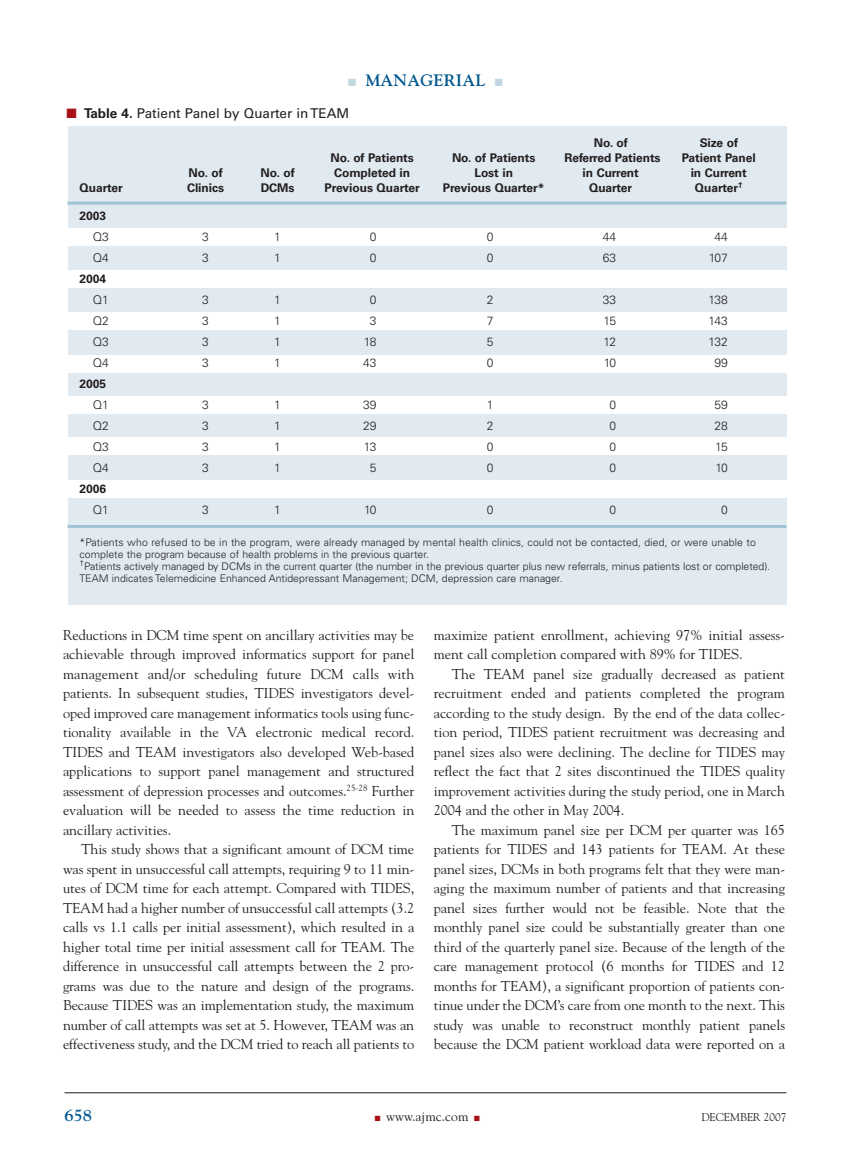
<style>
.page{position:relative;width:851px;height:1161px;background:#fff}
.page>*{position:absolute;margin:0;border:0;box-sizing:border-box;transform-origin:0 0}
.t1{font:700 16.5px "Goudy";letter-spacing:.01em;color:#00588f}
.t2{font:14.25px/19.5px "Goudy";letter-spacing:-.005em;color:#231f20;text-align:justify}
.t3{font:13.5px "Univers";color:#231f20}
.t4{font:13.5px "Goudy";color:#231f20}
.t5{font:700 12px "Univers";letter-spacing:-.005em;color:#231f20}
.t6{font:300 12px "Univers";letter-spacing:-.005em;color:#231f20}
.t7{font:11.25px "Goudy";color:#231f20}
.t8{font:300 10.5px/12px "Univers";color:#231f20}
.s1{color:#c2d6e1}
.s2{color:#a61216}
.s3{font-weight:700}
</style>
<div class="page">
<hr style="left:64px;top:1093px;width:722px;height:1px;background:#231f20">
<div style="left:67px;top:126px;width:719px;height:478px;background:#e0eaf0"></div>
<hr style="left:67px;top:202px;width:719px;height:3px;background:#a1c3d3">
<hr style="left:67px;top:525px;width:719px;height:3px;background:#a1c3d3">
<div style="left:59px;top:228px;width:739px;height:18px;background:#fff"></div>
<div style="left:58px;top:270px;width:753px;height:18px;background:#fff"></div>
<div style="left:58px;top:312px;width:748px;height:18px;background:#fff"></div>
<div style="left:58px;top:355px;width:752px;height:18px;background:#fff"></div>
<div style="left:61px;top:396px;width:749px;height:18px;background:#fff"></div>
<div style="left:58px;top:437px;width:752px;height:18px;background:#fff"></div>
<div style="left:56px;top:480px;width:752px;height:18px;background:#fff"></div>
<p class="t1" style="left:348px;top:70px;width:156px"><span class="s1">■</span> MANAGERIAL <span class="s1">■</span></p>
<p class="t3" style="left:66px;top:108px;width:284px"><span class="s2">■</span> <span class="s3">Table 4.</span> Patient Panel by Quarter in TEAM</p>
<p class="t5" style="left:593px;top:138px;width:36px">No. of</p>
<p class="t5" style="left:699px;top:138px;width:40px">Size of</p>
<p class="t5" style="left:330px;top:153px;width:85px">No. of Patients</p>
<p class="t5" style="left:452px;top:153px;width:85px">No. of Patients</p>
<p class="t5" style="left:564px;top:153px;width:98px">Referred Patients</p>
<p class="t5" style="left:681px;top:153px;width:75px">Patient Panel</p>
<p class="t5" style="left:188px;top:168px;width:36px">No. of</p>
<p class="t5" style="left:260px;top:168px;width:36px">No. of</p>
<p class="t5" style="left:334px;top:168px;width:77px">Completed in</p>
<p class="t5" style="left:474px;top:168px;width:40px">Lost in</p>
<p class="t5" style="left:582px;top:168px;width:58px">in Current</p>
<p class="t5" style="left:690px;top:168px;width:58px">in Current</p>
<p class="t5" style="left:79px;top:183px;width:45px">Quarter</p>
<p class="t5" style="left:187px;top:183px;width:38px">Clinics</p>
<p class="t5" style="left:261px;top:183px;width:35px">DCMs</p>
<p class="t5" style="left:324px;top:183px;width:97px">Previous Quarter</p>
<p class="t5" style="left:442px;top:183px;width:103px">Previous Quarter*</p>
<p class="t5" style="left:589px;top:183px;width:45px">Quarter</p>
<p class="t5" style="left:694px;top:183px;width:49px">Quarter<sup>†</sup></p>
<p class="t5" style="left:79px;top:211px;width:28px">2003</p>
<p class="t6" style="left:93px;top:232px;width:17px">Q3</p>
<p class="t6" style="left:202px;top:232px;width:8px">3</p>
<p class="t6" style="left:274px;top:232px;width:8px">1</p>
<p class="t6" style="left:370px;top:232px;width:8px">0</p>
<p class="t6" style="left:487px;top:232px;width:8px">0</p>
<p class="t6" style="left:603px;top:232px;width:15px">44</p>
<p class="t6" style="left:714px;top:232px;width:15px">44</p>
<p class="t6" style="left:93px;top:253px;width:17px">Q4</p>
<p class="t6" style="left:202px;top:253px;width:8px">3</p>
<p class="t6" style="left:274px;top:253px;width:8px">1</p>
<p class="t6" style="left:370px;top:253px;width:8px">0</p>
<p class="t6" style="left:487px;top:253px;width:8px">0</p>
<p class="t6" style="left:603px;top:253px;width:15px">63</p>
<p class="t6" style="left:708px;top:253px;width:20px">107</p>
<p class="t5" style="left:79px;top:274px;width:28px">2004</p>
<p class="t6" style="left:93px;top:295px;width:17px">Q1</p>
<p class="t6" style="left:202px;top:295px;width:8px">3</p>
<p class="t6" style="left:274px;top:295px;width:8px">1</p>
<p class="t6" style="left:370px;top:295px;width:8px">0</p>
<p class="t6" style="left:487px;top:295px;width:8px">2</p>
<p class="t6" style="left:603px;top:295px;width:15px">33</p>
<p class="t6" style="left:708px;top:295px;width:21px">138</p>
<p class="t6" style="left:93px;top:316px;width:17px">Q2</p>
<p class="t6" style="left:202px;top:316px;width:8px">3</p>
<p class="t6" style="left:274px;top:316px;width:8px">1</p>
<p class="t6" style="left:370px;top:316px;width:8px">3</p>
<p class="t6" style="left:487px;top:316px;width:8px">7</p>
<p class="t6" style="left:603px;top:316px;width:14px">15</p>
<p class="t6" style="left:708px;top:316px;width:21px">143</p>
<p class="t6" style="left:93px;top:337px;width:17px">Q3</p>
<p class="t6" style="left:202px;top:337px;width:8px">3</p>
<p class="t6" style="left:274px;top:337px;width:8px">1</p>
<p class="t6" style="left:364px;top:337px;width:14px">18</p>
<p class="t6" style="left:487px;top:337px;width:8px">5</p>
<p class="t6" style="left:603px;top:337px;width:14px">12</p>
<p class="t6" style="left:708px;top:337px;width:21px">132</p>
<p class="t6" style="left:93px;top:358px;width:17px">Q4</p>
<p class="t6" style="left:202px;top:358px;width:8px">3</p>
<p class="t6" style="left:274px;top:358px;width:8px">1</p>
<p class="t6" style="left:363px;top:358px;width:15px">43</p>
<p class="t6" style="left:487px;top:358px;width:8px">0</p>
<p class="t6" style="left:604px;top:358px;width:14px">10</p>
<p class="t6" style="left:714px;top:358px;width:15px">99</p>
<p class="t5" style="left:79px;top:379px;width:28px">2005</p>
<p class="t6" style="left:93px;top:400px;width:17px">Q1</p>
<p class="t6" style="left:202px;top:400px;width:8px">3</p>
<p class="t6" style="left:274px;top:400px;width:8px">1</p>
<p class="t6" style="left:363px;top:400px;width:15px">39</p>
<p class="t6" style="left:487px;top:400px;width:8px">1</p>
<p class="t6" style="left:609px;top:400px;width:8px">0</p>
<p class="t6" style="left:714px;top:400px;width:15px">59</p>
<p class="t6" style="left:93px;top:421px;width:17px">Q2</p>
<p class="t6" style="left:202px;top:421px;width:8px">3</p>
<p class="t6" style="left:274px;top:421px;width:8px">1</p>
<p class="t6" style="left:363px;top:421px;width:15px">29</p>
<p class="t6" style="left:487px;top:421px;width:8px">2</p>
<p class="t6" style="left:609px;top:421px;width:8px">0</p>
<p class="t6" style="left:714px;top:421px;width:15px">28</p>
<p class="t6" style="left:93px;top:442px;width:17px">Q3</p>
<p class="t6" style="left:202px;top:442px;width:8px">3</p>
<p class="t6" style="left:274px;top:442px;width:8px">1</p>
<p class="t6" style="left:364px;top:442px;width:14px">13</p>
<p class="t6" style="left:487px;top:442px;width:8px">0</p>
<p class="t6" style="left:609px;top:442px;width:8px">0</p>
<p class="t6" style="left:715px;top:442px;width:14px">15</p>
<p class="t6" style="left:93px;top:463px;width:17px">Q4</p>
<p class="t6" style="left:202px;top:463px;width:8px">3</p>
<p class="t6" style="left:274px;top:463px;width:8px">1</p>
<p class="t6" style="left:370px;top:463px;width:8px">5</p>
<p class="t6" style="left:487px;top:463px;width:8px">0</p>
<p class="t6" style="left:609px;top:463px;width:8px">0</p>
<p class="t6" style="left:715px;top:463px;width:14px">10</p>
<p class="t5" style="left:79px;top:484px;width:28px">2006</p>
<p class="t6" style="left:93px;top:505px;width:17px">Q1</p>
<p class="t6" style="left:202px;top:505px;width:8px">3</p>
<p class="t6" style="left:274px;top:505px;width:8px">1</p>
<p class="t6" style="left:364px;top:505px;width:14px">10</p>
<p class="t6" style="left:487px;top:505px;width:8px">0</p>
<p class="t6" style="left:609px;top:505px;width:8px">0</p>
<p class="t6" style="left:721px;top:505px;width:8px">0</p>
<p class="t8" style="left:79px;top:537px;width:692px">*Patients who refused to be in the program, were already managed by mental health clinics, could not be contacted, died, or were unable to complete the program because of health problems in the previous quarter.<br><sup>†</sup>Patients actively managed by DCMs in the current quarter (the number in the previous quarter plus new referrals, minus patients lost or completed).<br>TEAM indicates Telemedicine Enhanced Antidepressant Management; DCM, depression care manager.</p>
<p class="t2" style="left:63px;top:625px;width:353px">Reductions in DCM time spent on ancillary activities may be achievable through improved informatics support for panel management and/or scheduling future DCM calls with patients. In subsequent studies, TIDES investigators devel&shy;oped improved care management informatics tools using func&shy;tionality available in the VA electronic medical record.<br>TIDES and TEAM investigators also developed Web-based applications to support panel management and structured assessment of depression processes and outcomes.<sup>25-28</sup> Further evaluation will be needed to assess the time reduction in ancillary activities.</p>
<p class="t2" style="left:63px;top:840px;width:353px;text-indent:18px">This study shows that a significant amount of DCM time was spent in unsuccessful call attempts, requiring 9 to 11 min&shy;utes of DCM time for each attempt. Compared with TIDES, TEAM had a higher number of unsuccessful call attempts (3.2 calls vs 1.1 calls per initial assessment), which resulted in a higher total time per initial assessment call for TEAM. The difference in unsuccessful call attempts between the 2 pro&shy;grams was due to the nature and design of the programs.<br>Because TIDES was an implementation study, the maximum number of call attempts was set at 5. However, TEAM was an effectiveness study, and the DCM tried to reach all patients to</p>
<p class="t2" style="left:434px;top:625px;width:353px">maximize patient enrollment, achieving 97% initial assess&shy;ment call completion compared with 89% for TIDES.</p>
<p class="t2" style="left:434px;top:664px;width:353px;text-indent:18px">The TEAM panel size gradually decreased as patient recruitment ended and patients completed the program according to the study design. By the end of the data collec&shy;tion period, TIDES patient recruitment was decreasing and panel sizes also were declining. The decline for TIDES may reflect the fact that 2 sites discontinued the TIDES quality improvement activities during the study period, one in March 2004 and the other in May 2004.</p>
<p class="t2" style="left:434px;top:820px;width:353px;text-indent:18px">The maximum panel size per DCM per quarter was 165 patients for TIDES and 143 patients for TEAM. At these panel sizes, DCMs in both programs felt that they were man&shy;aging the maximum number of patients and that increasing panel sizes further would not be feasible. Note that the monthly panel size could be substantially greater than one third of the quarterly panel size. Because of the length of the care management protocol (6 months for TIDES and 12 months for TEAM), a significant proportion of patients con&shy;tinue under the DCM’s care from one month to the next. This study was unable to reconstruct monthly patient panels because the DCM patient workload data were reported on a</p>
<p class="t1" style="left:64px;top:1106px;width:29px">658</p>
<p class="t4" style="left:375px;top:1109px;width:106px"><span class="s2">■</span> www.ajmc.com <span class="s2">■</span></p>
<p class="t7" style="left:701px;top:1111px;width:86px">DECEMBER 2007</p>
</div>
